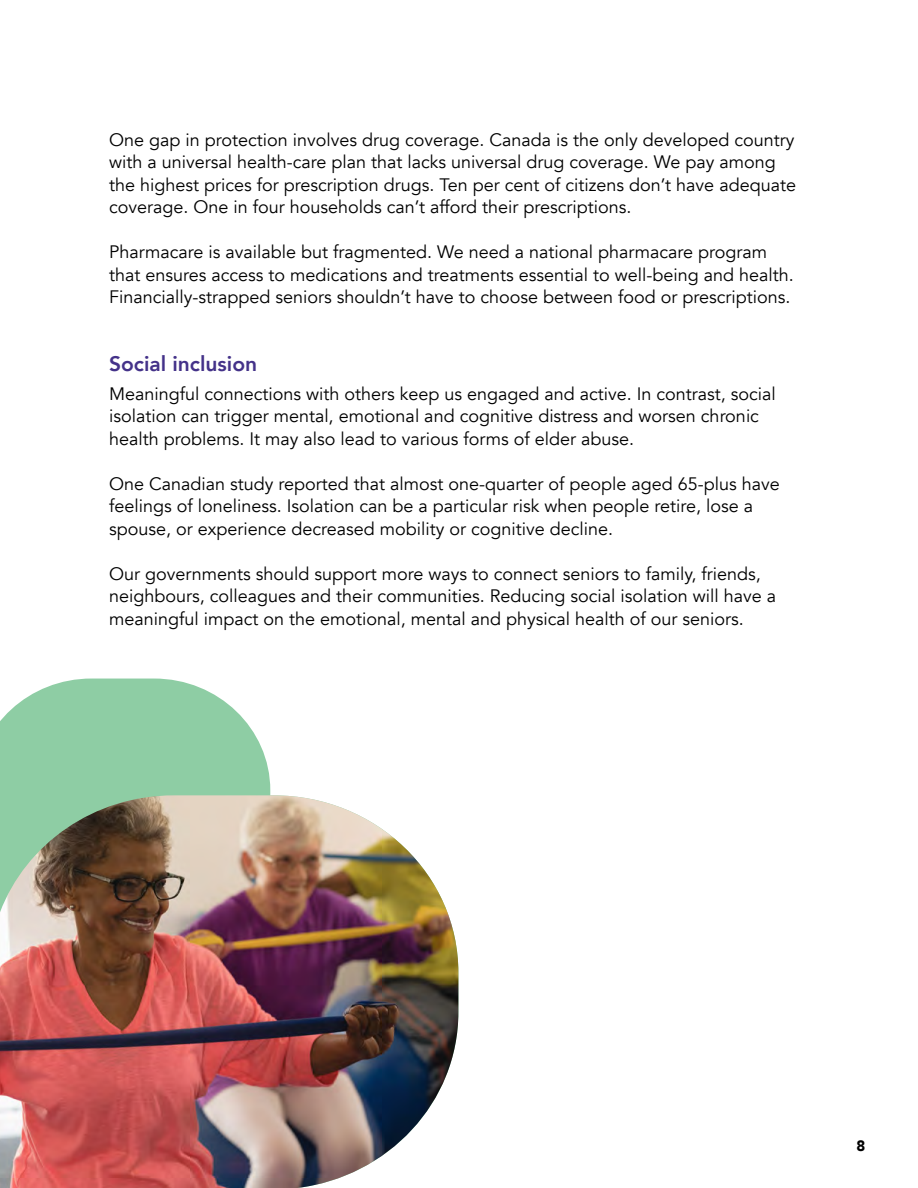
<style>
.page{position:relative;width:918px;height:1188px;background:#fff}
.page>*{position:absolute;margin:0;border:0;box-sizing:border-box;transform-origin:0 0}
.t1{font:800 21px "Avenir";color:#443289}
.t2{font:18px/22.5px "Avenir";color:#000}
.t3{font:900 15px "Avenir";color:#000}
</style>
<div class="page">
<svg style="left:0;top:679px;width:270px;height:116px;background:#9bd3af"></svg>
<img style="left:0;top:795px;width:458px;height:393px">
<p class="t2" style="left:109px;top:129px;width:688px">One gap in protection involves drug coverage. Canada is the only developed country with a universal health-care plan that lacks universal drug coverage. We pay among the highest prices for prescription drugs. Ten per cent of citizens don’t have adequate coverage. One in four households can’t afford their prescriptions.</p>
<p class="t2" style="left:109px;top:241px;width:686px">Pharmacare is available but fragmented. We need a national pharmacare program that ensures access to medications and treatments essential to well-being and health.<br>Financially-strapped seniors shouldn’t have to choose between food or prescriptions.</p>
<p class="t1" style="left:109px;top:347px;width:150px">Social inclusion</p>
<p class="t2" style="left:109px;top:383px;width:668px">Meaningful connections with others keep us engaged and active. In contrast, social isolation can trigger mental, emotional and cognitive distress and worsen chronic health problems. It may also lead to various forms of elder abuse.</p>
<p class="t2" style="left:109px;top:473px;width:672px">One Canadian study reported that almost one-quarter of people aged 65-plus have feelings of loneliness. Isolation can be a particular risk when people retire, lose a spouse, or experience decreased mobility or cognitive decline.</p>
<p class="t2" style="left:109px;top:563px;width:669px">Our governments should support more ways to connect seniors to family, friends, neighbours, colleagues and their communities. Reducing social isolation will have a meaningful impact on the emotional, mental and physical health of our seniors.</p>
<p class="t3" style="left:856px;top:1133px;width:10px">8</p>
</div>
